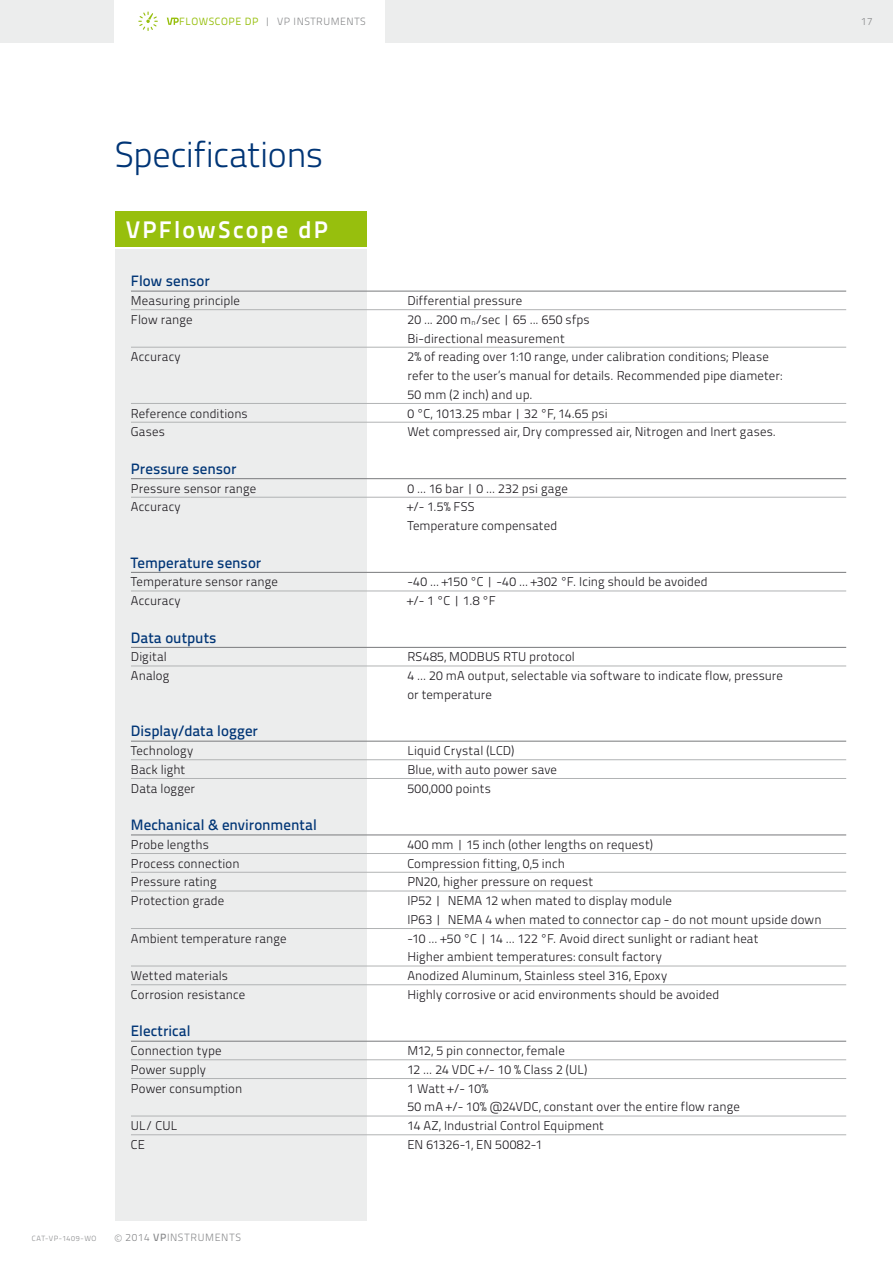
<style>
.page{position:relative;width:893px;height:1263px;background:#fff}
.page>*{position:absolute;margin:0;border:0;box-sizing:border-box;transform-origin:0 0}
.t1{font:36px "Titillium Text 14 L 250 wt";letter-spacing:-.01em;color:#003576}
.t2{font:24px "Titillium Text 14 L 800 wt";letter-spacing:.095em;color:#fff}
.t3{font:15px "Titillium Text 14 L 600 wt";color:#003576}
.t4{font:12.75px/18.8px "Titillium Text 14 L 250 wt";letter-spacing:.005em;color:#1a171c}
.t5{font:12.75px "Titillium Text 14 L 250 wt";letter-spacing:.025em;color:#1a171c}
.t6{font:10.5px "Titillium Text 14 L 250 wt";letter-spacing:.05em;color:#87888a}
.t7{font:10.5px "Titillium Text 14 L 400 wt";color:#97bf0d}
.t8{font:7.5px "Titillium Text 14 L 250 wt";letter-spacing:.07em;color:#87888a}
.s1{font-family:"Titillium Text 14 L 400 wt";color:#97bf0d}
.s2{font-family:"Titillium Text 14 L 600 wt";font-size:13.5px}
.s3{font-family:"Titillium Text 14 L 600 wt"}
</style>
<div class="page">
<div style="left:0;top:0;width:893px;height:43px;background:#eceded"></div>
<div style="left:115px;top:0;width:270px;height:43px;background:#fff"></div>
<div style="left:115px;top:249px;width:251px;height:971px;background:#eceded"></div>
<div style="left:115px;top:211px;width:251px;height:36px;background:#97bf0d"></div>
<svg style="left:138px;top:12px;width:20px;height:19px"></svg>
<svg style="left:167px;top:18px;width:12px;height:7px"></svg>
<hr style="left:131px;top:291px;width:715px;height:1px;background:#87888a">
<hr style="left:131px;top:309px;width:715px;height:1px;background:#b1b3b4">
<hr style="left:131px;top:347px;width:715px;height:1px;background:#b1b3b4">
<hr style="left:131px;top:403px;width:715px;height:1px;background:#b1b3b4">
<hr style="left:131px;top:422px;width:715px;height:1px;background:#b1b3b4">
<hr style="left:131px;top:478px;width:715px;height:1px;background:#87888a">
<hr style="left:131px;top:497px;width:715px;height:1px;background:#b1b3b4">
<hr style="left:131px;top:572px;width:715px;height:1px;background:#87888a">
<hr style="left:131px;top:591px;width:715px;height:1px;background:#b1b3b4">
<hr style="left:131px;top:647px;width:715px;height:1px;background:#87888a">
<hr style="left:131px;top:666px;width:715px;height:1px;background:#b1b3b4">
<hr style="left:131px;top:741px;width:715px;height:1px;background:#87888a">
<hr style="left:131px;top:759px;width:715px;height:1px;background:#b1b3b4">
<hr style="left:131px;top:778px;width:715px;height:1px;background:#b1b3b4">
<hr style="left:131px;top:834px;width:715px;height:1px;background:#87888a">
<hr style="left:131px;top:853px;width:715px;height:1px;background:#b1b3b4">
<hr style="left:131px;top:872px;width:715px;height:1px;background:#b1b3b4">
<hr style="left:131px;top:891px;width:715px;height:1px;background:#b1b3b4">
<hr style="left:131px;top:928px;width:715px;height:1px;background:#b1b3b4">
<hr style="left:131px;top:966px;width:715px;height:1px;background:#b1b3b4">
<hr style="left:131px;top:984px;width:715px;height:1px;background:#b1b3b4">
<hr style="left:131px;top:1041px;width:715px;height:1px;background:#87888a">
<hr style="left:131px;top:1059px;width:715px;height:1px;background:#b1b3b4">
<hr style="left:131px;top:1078px;width:715px;height:1px;background:#b1b3b4">
<hr style="left:131px;top:1116px;width:715px;height:1px;background:#b1b3b4">
<hr style="left:131px;top:1134px;width:715px;height:1px;background:#b1b3b4">
<p class="t7" style="left:179px;top:15px;width:37px">FLOWSCOPE</p>
<p class="t6" style="left:245px;top:15px;width:122px"><span class="s1">DP</span> | VP INSTRUMENTS</p>
<p class="t6" style="left:861px;top:15px;width:13px">17</p>
<h1 class="t1" style="left:115px;top:133px;width:210px">Specifications</h1>
<h2 class="t2" style="left:126px;top:214px;width:204px">VPFlowScope dP</h2>
<p class="t3" style="left:131px;top:272px;width:80px">Flow sensor</p>
<p class="t4" style="left:131px;top:291px;width:111px">Measuring principle</p>
<p class="t4" style="left:407px;top:291px;width:116px">Differential pressure</p>
<p class="t4" style="left:131px;top:310px;width:63px">Flow range</p>
<p class="t4" style="left:407px;top:310px;width:184px">20 ... 200 m<sub>n</sub>/sec | 65 ... 650 sfps<br>Bi-directional measurement</p>
<p class="t4" style="left:131px;top:347px;width:51px">Accuracy</p>
<p class="t4" style="left:407px;top:347px;width:376px">2% of reading over 1:10 range, under calibration conditions; Please refer to the user’s manual for details. Recommended pipe diameter:<br>50 mm (2 inch) and up.</p>
<p class="t4" style="left:131px;top:404px;width:118px">Reference conditions</p>
<p class="t4" style="left:407px;top:404px;width:202px">0 °C, 1013.25 mbar | 32 °F, 14.65 psi</p>
<p class="t4" style="left:131px;top:423px;width:36px">Gases</p>
<p class="t4" style="left:407px;top:423px;width:370px">Wet compressed air, Dry compressed air, Nitrogen and Inert gases.</p>
<p class="t3" style="left:131px;top:459px;width:107px">Pressure sensor</p>
<p class="t4" style="left:131px;top:479px;width:127px">Pressure sensor range</p>
<p class="t4" style="left:407px;top:479px;width:162px">0 ... 16 bar | 0 ... 232 psi gage</p>
<p class="t4" style="left:131px;top:497px;width:51px">Accuracy</p>
<p class="t4" style="left:407px;top:497px;width:151px">+/- 1.5% FSS<br>Temperature compensated</p>
<p class="t3" style="left:131px;top:553px;width:132px">Temperature sensor</p>
<p class="t4" style="left:131px;top:572px;width:148px">Temperature sensor range</p>
<p class="t4" style="left:407px;top:572px;width:302px">-40 ... +150 °C | -40 ... +302 °F. Icing should be avoided</p>
<p class="t4" style="left:131px;top:591px;width:51px">Accuracy</p>
<p class="t4" style="left:407px;top:591px;width:90px">+/- 1 °C | 1.8 °F</p>
<p class="t3" style="left:131px;top:628px;width:87px">Data outputs</p>
<p class="t4" style="left:131px;top:647px;width:37px">Digital</p>
<p class="t4" style="left:407px;top:647px;width:169px">RS485, MODBUS RTU protocol</p>
<p class="t4" style="left:131px;top:666px;width:40px">Analog</p>
<p class="t4" style="left:407px;top:666px;width:377px">4 ... 20 mA output, selectable via software to indicate flow, pressure or temperature</p>
<p class="t3" style="left:131px;top:722px;width:129px">Display/data logger</p>
<p class="t4" style="left:131px;top:741px;width:64px">Technology</p>
<p class="t4" style="left:407px;top:741px;width:109px">Liquid Crystal (LCD)</p>
<p class="t4" style="left:131px;top:760px;width:56px">Back light</p>
<p class="t4" style="left:407px;top:760px;width:151px">Blue, with auto power save</p>
<p class="t4" style="left:131px;top:779px;width:66px">Data logger</p>
<p class="t5" style="left:407px;top:781px;width:85px">500,000 points</p>
<p class="t3" style="left:131px;top:816px;width:187px">Mechanical &amp; environmental</p>
<p class="t4" style="left:131px;top:835px;width:79px">Probe lengths</p>
<p class="t4" style="left:407px;top:835px;width:247px">400 mm | 15 inch (other lengths on request)</p>
<p class="t4" style="left:131px;top:854px;width:110px">Process connection</p>
<p class="t4" style="left:407px;top:854px;width:159px">Compression fitting, 0,5 inch</p>
<p class="t4" style="left:131px;top:872px;width:87px">Pressure rating</p>
<p class="t4" style="left:407px;top:872px;width:187px">PN20, higher pressure on request</p>
<p class="t4" style="left:131px;top:891px;width:95px">Protection grade</p>
<p class="t4" style="left:407px;top:891px;width:416px">IP52 | NEMA 12 when mated to display module<br>IP63 | NEMA 4 when mated to connector cap - do not mount upside down</p>
<p class="t4" style="left:131px;top:929px;width:157px">Ambient temperature range</p>
<p class="t4" style="left:407px;top:929px;width:352px">-10 ... +50 °C | 14 ... 122 °F. Avoid direct sunlight or radiant heat<br>Higher ambient temperatures: consult factory</p>
<p class="t4" style="left:131px;top:966px;width:99px">Wetted materials</p>
<p class="t4" style="left:407px;top:966px;width:261px">Anodized Aluminum, Stainless steel 316, Epoxy</p>
<p class="t4" style="left:131px;top:985px;width:116px">Corrosion resistance</p>
<p class="t4" style="left:407px;top:985px;width:313px">Highly corrosive or acid environments should be avoided</p>
<p class="t3" style="left:131px;top:1022px;width:61px">Electrical</p>
<p class="t4" style="left:131px;top:1041px;width:92px">Connection type</p>
<p class="t4" style="left:407px;top:1041px;width:159px">M12, 5 pin connector, female</p>
<p class="t4" style="left:131px;top:1060px;width:76px">Power supply</p>
<p class="t4" style="left:407px;top:1060px;width:182px">12 ... 24 VDC +/- 10 % Class 2 (UL)</p>
<p class="t4" style="left:131px;top:1079px;width:113px">Power consumption</p>
<p class="t4" style="left:407px;top:1079px;width:334px">1 Watt +/- 10%<br>50 mA +/- 10% @24VDC, constant over the entire flow range</p>
<p class="t4" style="left:131px;top:1116px;width:48px">UL/ CUL</p>
<p class="t4" style="left:407px;top:1116px;width:198px">14 AZ, Industrial Control Equipment</p>
<p class="t4" style="left:131px;top:1135px;width:16px">CE</p>
<p class="t4" style="left:407px;top:1135px;width:137px">EN 61326-1, EN 50082-1</p>
<p class="t8" style="left:32px;top:1234px;width:66px">CAT-VP-1409-WO</p>
<p class="t6" style="left:115px;top:1231px;width:128px"><span class="s2">©</span> 2014 <span class="s3">VP</span>INSTRUMENTS</p>
</div>
